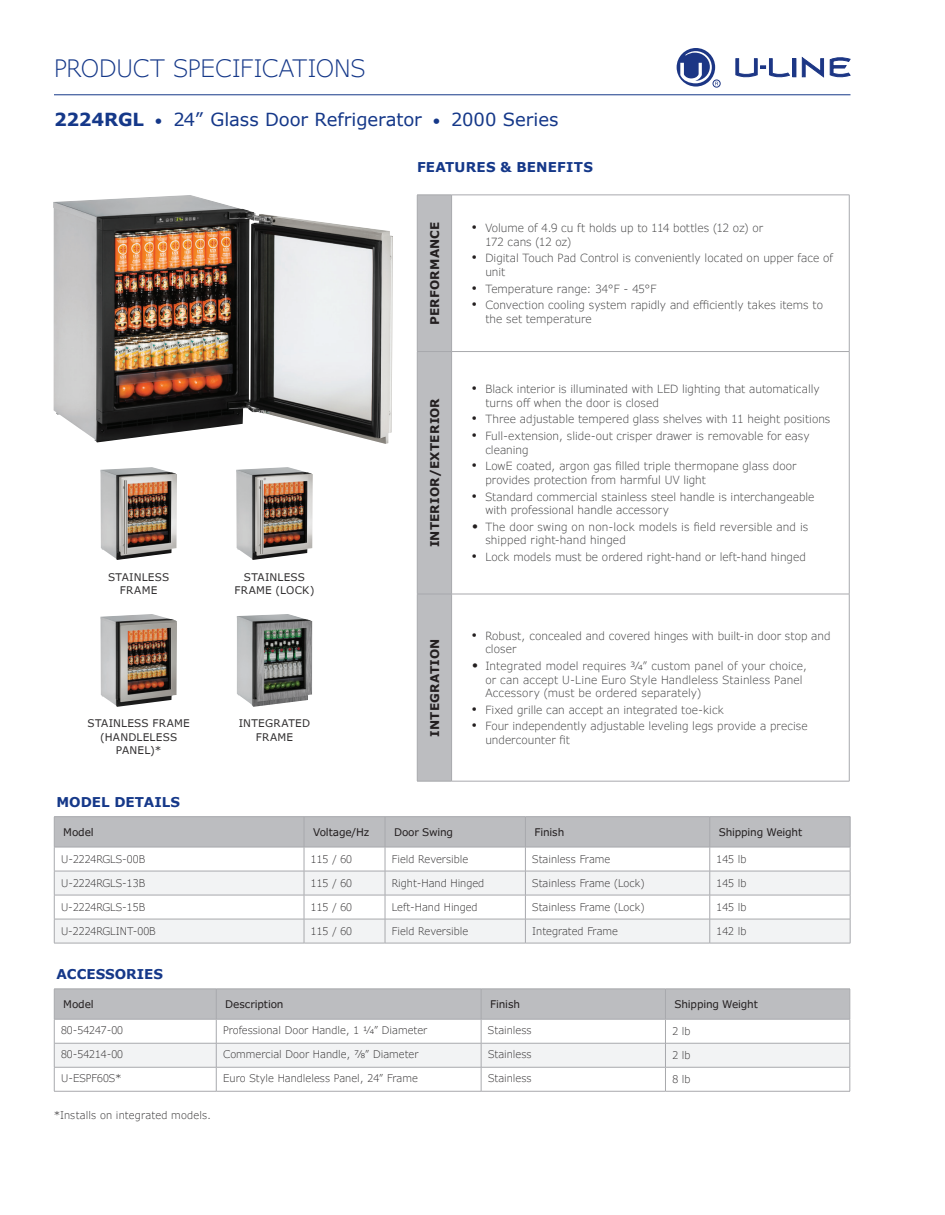
<style>
.page{position:relative;width:945px;height:1215px;background:#fff}
.page>*{position:absolute;margin:0;border:0;box-sizing:border-box;transform-origin:0 0}
.t1{font:300 24px "Verdana Pro";letter-spacing:-.005em;color:#153889}
.t2{font:18px "Verdana Pro";color:#153889}
.t3{font:700 13.5px "Verdana";color:#153889}
.t4{font:700 13.5px "Verdana Pro";letter-spacing:.015em;color:#153889}
.t5{font:700 12px "Verdana Pro";letter-spacing:.015em;color:#231f20}
.t6{font:300 11.25px/13.5px "Verdana Pro";letter-spacing:.005em;color:#3e3e3f}
.t7{font:300 10.5px "Verdana Pro";color:#312f30}
.t8{font:10.5px/13.5px "Verdana Pro";letter-spacing:.025em;color:#312f30;text-align:center}
.t9{font:10.5px "Verdana Pro";letter-spacing:-.015em;color:#231f20}
.s1{font-weight:700}
.s2{font-size:15px}
.s3{font-family:"Gill Sans";font-weight:400;font-size:14.25px;color:#231f20}
.s4{font-size:14.25px;color:#231f20}
</style>
<div class="page">
<img style="left:53px;top:195px;width:340px;height:249px">
<img style="left:237px;top:614px;width:75px;height:93px">
<img style="left:100px;top:467px;width:77px;height:93px">
<img style="left:100px;top:614px;width:77px;height:93px">
<img style="left:236px;top:467px;width:77px;height:93px">
<div style="left:418px;top:196px;width:33px;height:585px;background:#bcbdc0"></div>
<hr style="left:452px;top:351px;width:397px;height:1px;background:#a8a9ad">
<hr style="left:452px;top:594px;width:397px;height:1px;background:#a8a9ad">
<hr style="left:417px;top:781px;width:35px;height:1px;background:#a8a9ad">
<hr style="left:452px;top:781px;width:397px;height:1px;background:#a8a9ad">
<hr style="left:417px;top:195px;width:35px;height:1px;background:#a8a9ad">
<hr style="left:417px;top:195px;width:1px;height:156px;background:#a8a9ad">
<hr style="left:452px;top:195px;width:397px;height:1px;background:#a8a9ad">
<hr style="left:451px;top:195px;width:1px;height:156px;background:#a8a9ad">
<hr style="left:849px;top:195px;width:1px;height:156px;background:#a8a9ad">
<hr style="left:417px;top:351px;width:35px;height:1px;background:#a8a9ad">
<hr style="left:417px;top:352px;width:1px;height:242px;background:#a8a9ad">
<hr style="left:451px;top:352px;width:1px;height:242px;background:#a8a9ad">
<hr style="left:849px;top:352px;width:1px;height:242px;background:#a8a9ad">
<hr style="left:417px;top:594px;width:35px;height:1px;background:#a8a9ad">
<hr style="left:417px;top:594px;width:1px;height:187px;background:#a8a9ad">
<hr style="left:451px;top:594px;width:1px;height:187px;background:#a8a9ad">
<hr style="left:849px;top:594px;width:1px;height:187px;background:#a8a9ad">
<hr style="left:54px;top:816px;width:250px;height:1px;background:#a8a9ad">
<hr style="left:304px;top:816px;width:81px;height:1px;background:#a8a9ad">
<hr style="left:385px;top:816px;width:140px;height:1px;background:#a8a9ad">
<hr style="left:525px;top:816px;width:185px;height:1px;background:#a8a9ad">
<hr style="left:710px;top:816px;width:140px;height:1px;background:#a8a9ad">
<hr style="left:304px;top:943px;width:81px;height:1px;background:#a8a9ad">
<svg style="left:54px;top:817px;width:797px;height:126px"></svg>
<hr style="left:54px;top:943px;width:250px;height:1px;background:#a8a9ad">
<hr style="left:385px;top:943px;width:140px;height:1px;background:#a8a9ad">
<hr style="left:525px;top:943px;width:185px;height:1px;background:#a8a9ad">
<hr style="left:710px;top:943px;width:140px;height:1px;background:#a8a9ad">
<hr style="left:54px;top:1091px;width:162px;height:1px;background:#a8a9ad">
<hr style="left:216px;top:1091px;width:265px;height:1px;background:#a8a9ad">
<hr style="left:481px;top:1091px;width:184px;height:1px;background:#a8a9ad">
<hr style="left:665px;top:1091px;width:185px;height:1px;background:#a8a9ad">
<svg style="left:54px;top:989px;width:797px;height:102px"></svg>
<hr style="left:54px;top:94px;width:796px;height:1px;background:#153889">
<div style="left:793px;top:59px;width:3px;height:18px;border:1px solid #1c3685"></div>
<svg style="left:802px;top:58px;width:22px;height:19px"></svg>
<svg style="left:830px;top:57px;width:20px;height:20px"></svg>
<svg style="left:736px;top:59px;width:54px;height:19px"></svg>
<svg style="left:677px;top:48px;width:41px;height:39px"></svg>
<div style="left:713px;top:80px;width:7px;height:7px;border:1px solid #1c3685;border-radius:50%"></div>
<h1 class="t1" style="left:54px;top:53px;width:313px">PRODUCT SPECIFICATIONS</h1>
<h2 class="t2" style="left:54px;top:108px;width:506px"><span class="s1">2224RGL</span> <span class="s2">•</span> 24” Glass Door Refrigerator <span class="s2">•</span> 2000 Series</h2>
<p class="t4" style="left:417px;top:158px;width:177px">FEATURES &amp; BENEFITS</p>
<p class="t5" style="left:427px;top:325px;width:105px;rotate:-90deg">PERFORMANCE</p>
<p class="t6" style="left:485px;top:221px;width:279px;text-indent:-14px"><span class="s3">•</span> Volume of 4.9 cu ft holds up to 114 bottles (12 oz) or<br>172 cans (12 oz)</p>
<p class="t6" style="left:485px;top:252px;width:349px;text-indent:-14px"><span class="s3">•</span> Digital Touch Pad Control is conveniently located on upper face of unit</p>
<p class="t6" style="left:472px;top:282px;width:186px"><span class="s3">•</span> Temperature range: 34°F - 45°F</p>
<p class="t6" style="left:485px;top:299px;width:339px;text-indent:-14px"><span class="s3">•</span> Convection cooling system rapidly and efficiently takes items to the set temperature</p>
<p class="t8" style="left:108px;top:570px;width:63px">STAINLESS<br>FRAME</p>
<p class="t8" style="left:234px;top:570px;width:82px">STAINLESS<br>FRAME (LOCK)</p>
<p class="t8" style="left:87px;top:717px;width:104px">STAINLESS FRAME (HANDLELESS<br>PANEL)*</p>
<p class="t8" style="left:239px;top:717px;width:73px">INTEGRATED<br>FRAME</p>
<p class="t5" style="left:427px;top:547px;width:151px;rotate:-90deg">INTERIOR/EXTERIOR</p>
<p class="t6" style="left:485px;top:382px;width:336px;text-indent:-14px"><span class="s3">•</span> Black interior is illuminated with LED lighting that automatically turns off when the door is closed</p>
<p class="t6" style="left:472px;top:413px;width:360px"><span class="s3">•</span> Three adjustable tempered glass shelves with 11 height positions</p>
<p class="t6" style="left:485px;top:429px;width:326px;text-indent:-14px"><span class="s3">•</span> Full-extension, slide-out crisper drawer is removable for easy cleaning</p>
<p class="t6" style="left:485px;top:460px;width:313px;text-indent:-14px"><span class="s3">•</span> LowE coated, argon gas filled triple thermopane glass door provides protection from harmful UV light</p>
<p class="t6" style="left:485px;top:490px;width:331px;text-indent:-14px"><span class="s3">•</span> Standard commercial stainless steel handle is interchangeable with professional handle accessory</p>
<p class="t6" style="left:485px;top:520px;width:325px;text-indent:-14px"><span class="s4">•</span> The door swing on non-lock models is field reversible and is shipped right-hand hinged</p>
<p class="t6" style="left:472px;top:550px;width:336px"><span class="s3">•</span> Lock models must be ordered right-hand or left-hand hinged</p>
<p class="t5" style="left:427px;top:737px;width:100px;rotate:-90deg">INTEGRATION</p>
<p class="t6" style="left:485px;top:629px;width:347px;text-indent:-14px"><span class="s3">•</span> Robust, concealed and covered hinges with built-in door stop and closer</p>
<p class="t6" style="left:485px;top:659px;width:323px;text-indent:-14px"><span class="s4">•</span> Integrated model requires 3/4” custom panel of your choice, or can accept U-Line Euro Style Handleless Stainless Panel<br>Accessory (must be ordered separately)</p>
<p class="t6" style="left:472px;top:703px;width:254px"><span class="s3">•</span> Fixed grille can accept an integrated toe-kick</p>
<p class="t6" style="left:485px;top:720px;width:324px;text-indent:-14px"><span class="s3">•</span> Four independently adjustable leveling legs provide a precise undercounter fit</p>
<p class="t3" style="left:56px;top:792px;width:125px">MODEL DETAILS</p>
<p class="t9" style="left:63px;top:825px;width:32px">Model</p>
<p class="t9" style="left:313px;top:825px;width:58px">Voltage/Hz</p>
<p class="t9" style="left:394px;top:825px;width:61px">Door Swing</p>
<p class="t9" style="left:534px;top:825px;width:31px">Finish</p>
<p class="t9" style="left:719px;top:825px;width:85px">Shipping Weight</p>
<p class="t7" style="left:61px;top:853px;width:86px">U-2224RGLS-00B</p>
<p class="t7" style="left:311px;top:853px;width:43px">115 / 60</p>
<p class="t7" style="left:392px;top:853px;width:78px">Field Reversible</p>
<p class="t7" style="left:532px;top:853px;width:80px">Stainless Frame</p>
<p class="t7" style="left:717px;top:853px;width:31px">145 lb</p>
<p class="t7" style="left:61px;top:877px;width:86px">U-2224RGLS-13B</p>
<p class="t7" style="left:311px;top:877px;width:43px">115 / 60</p>
<p class="t7" style="left:392px;top:877px;width:94px">Right-Hand Hinged</p>
<p class="t7" style="left:532px;top:877px;width:114px">Stainless Frame (Lock)</p>
<p class="t7" style="left:717px;top:877px;width:31px">145 lb</p>
<p class="t7" style="left:61px;top:901px;width:86px">U-2224RGLS-15B</p>
<p class="t7" style="left:311px;top:901px;width:43px">115 / 60</p>
<p class="t7" style="left:392px;top:901px;width:87px">Left-Hand Hinged</p>
<p class="t7" style="left:532px;top:901px;width:114px">Stainless Frame (Lock)</p>
<p class="t7" style="left:717px;top:901px;width:31px">145 lb</p>
<p class="t7" style="left:61px;top:925px;width:96px">U-2224RGLINT-00B</p>
<p class="t7" style="left:311px;top:925px;width:43px">115 / 60</p>
<p class="t7" style="left:392px;top:925px;width:78px">Field Reversible</p>
<p class="t7" style="left:532px;top:925px;width:87px">Integrated Frame</p>
<p class="t7" style="left:717px;top:925px;width:31px">142 lb</p>
<p class="t3" style="left:56px;top:964px;width:108px">ACCESSORIES</p>
<p class="t9" style="left:63px;top:998px;width:32px">Model</p>
<p class="t9" style="left:225px;top:998px;width:60px">Description</p>
<p class="t9" style="left:490px;top:998px;width:31px">Finish</p>
<p class="t9" style="left:674px;top:998px;width:85px">Shipping Weight</p>
<p class="t7" style="left:61px;top:1024px;width:63px">80-54247-00</p>
<p class="t7" style="left:223px;top:1024px;width:206px">Professional Door Handle, 1 1/4” Diameter</p>
<p class="t7" style="left:488px;top:1024px;width:45px">Stainless</p>
<p class="t7" style="left:672px;top:1025px;width:20px">2 lb</p>
<p class="t7" style="left:61px;top:1048px;width:63px">80-54214-00</p>
<p class="t7" style="left:223px;top:1048px;width:197px">Commercial Door Handle, 7/8” Diameter</p>
<p class="t7" style="left:488px;top:1048px;width:45px">Stainless</p>
<p class="t7" style="left:672px;top:1049px;width:20px">2 lb</p>
<p class="t7" style="left:61px;top:1072px;width:62px">U-ESPF60S*</p>
<p class="t7" style="left:223px;top:1072px;width:196px">Euro Style Handleless Panel, 24” Frame</p>
<p class="t7" style="left:488px;top:1072px;width:45px">Stainless</p>
<p class="t7" style="left:672px;top:1073px;width:20px">8 lb</p>
<p class="t7" style="left:54px;top:1108px;width:159px">*Installs on integrated models.</p>
</div>
